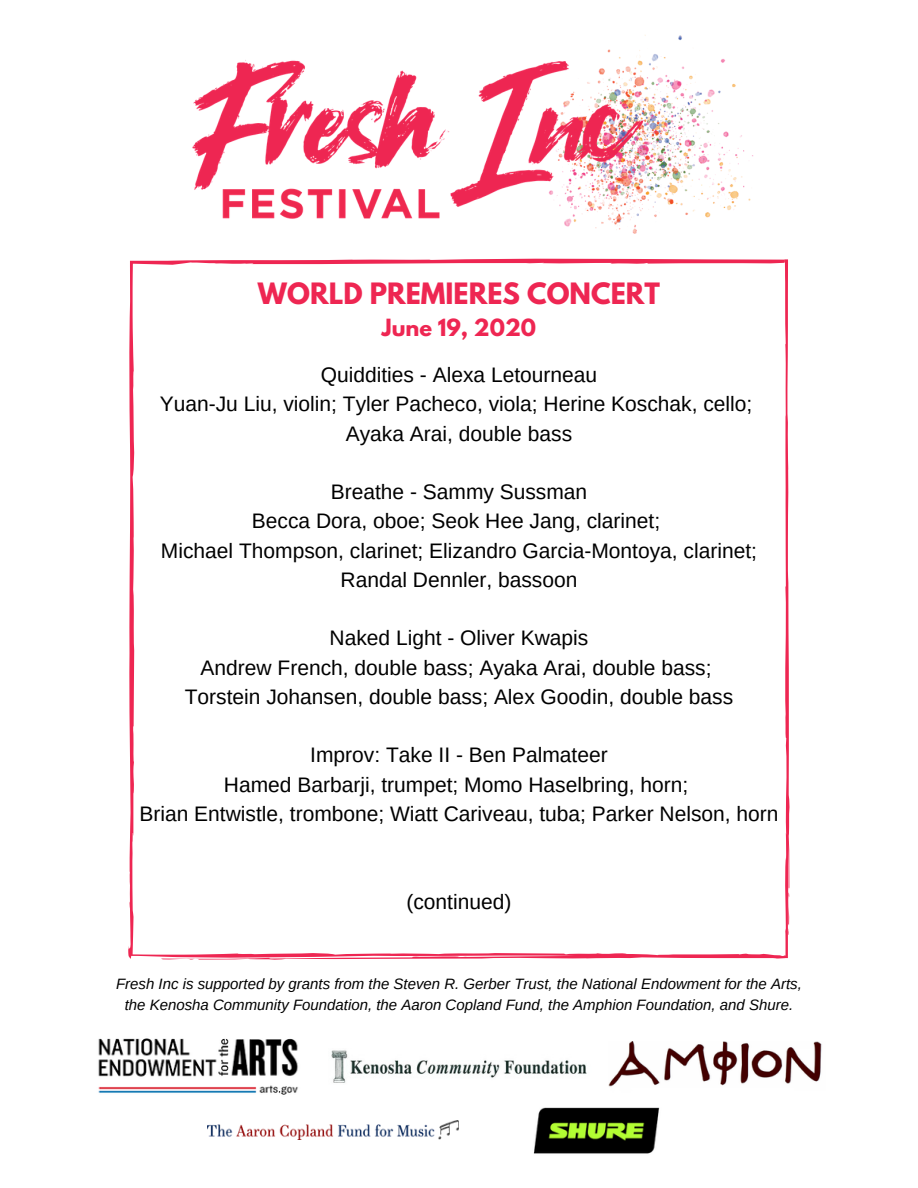
<style>
.page{position:relative;width:918px;height:1188px;background:#fff}
.page>*{position:absolute;margin:0;border:0;box-sizing:border-box;transform-origin:0 0}
.t1{font:700 26.1px "League Spartan";color:#ee2652}
.t2{font:21px/29.2px "Arimo";color:#000;text-align:center}
.t3{font:700 21px "League Spartan";color:#ee2652}
.t4{font:italic 15px/20.2px "Arimo";color:#000;text-align:center}
</style>
<div class="page">
<img style="left:192px;top:35px;width:562px;height:199px">
<svg style="left:128px;top:258px;width:662px;height:702px"></svg>
<img style="left:98px;top:1038px;width:200px;height:57px">
<img style="left:331px;top:1050px;width:256px;height:33px">
<img style="left:609px;top:1042px;width:213px;height:45px">
<img style="left:208px;top:1121px;width:251px;height:19px">
<img style="left:533px;top:1107px;width:127px;height:47px">
<p class="t1" style="left:258px;top:281px;width:404px">WORLD PREMIERES CONCERT</p>
<p class="t3" style="left:382px;top:317px;width:156px">June 19, 2020</p>
<p class="t2" style="left:160px;top:360px;width:594px">Quiddities - Alexa Letourneau<br>Yuan-Ju Liu, violin; Tyler Pacheco, viola; Herine Koschak, cello;<br>Ayaka Arai, double bass</p>
<p class="t2" style="left:161px;top:477px;width:598px">Breathe - Sammy Sussman<br>Becca Dora, oboe; Seok Hee Jang, clarinet;<br>Michael Thompson, clarinet; Elizandro Garcia-Montoya, clarinet; Randal Dennler, bassoon</p>
<p class="t2" style="left:185px;top:624px;width:550px">Naked Light - Oliver Kwapis<br>Andrew French, double bass; Ayaka Arai, double bass;<br>Torstein Johansen, double bass; Alex Goodin, double bass</p>
<p class="t2" style="left:139px;top:741px;width:641px">Improv: Take II - Ben Palmateer<br>Hamed Barbarji, trumpet; Momo Haselbring, horn;<br>Brian Entwistle, trombone; Wiatt Cariveau, tuba; Parker Nelson, horn</p>
<p class="t2" style="left:406px;top:887px;width:107px">(continued)</p>
<p class="t4" style="left:116px;top:974px;width:687px">Fresh Inc is supported by grants from the Steven R. Gerber Trust, the National Endowment for the Arts, the Kenosha Community Foundation, the Aaron Copland Fund, the Amphion Foundation, and Shure.</p>
</div>
